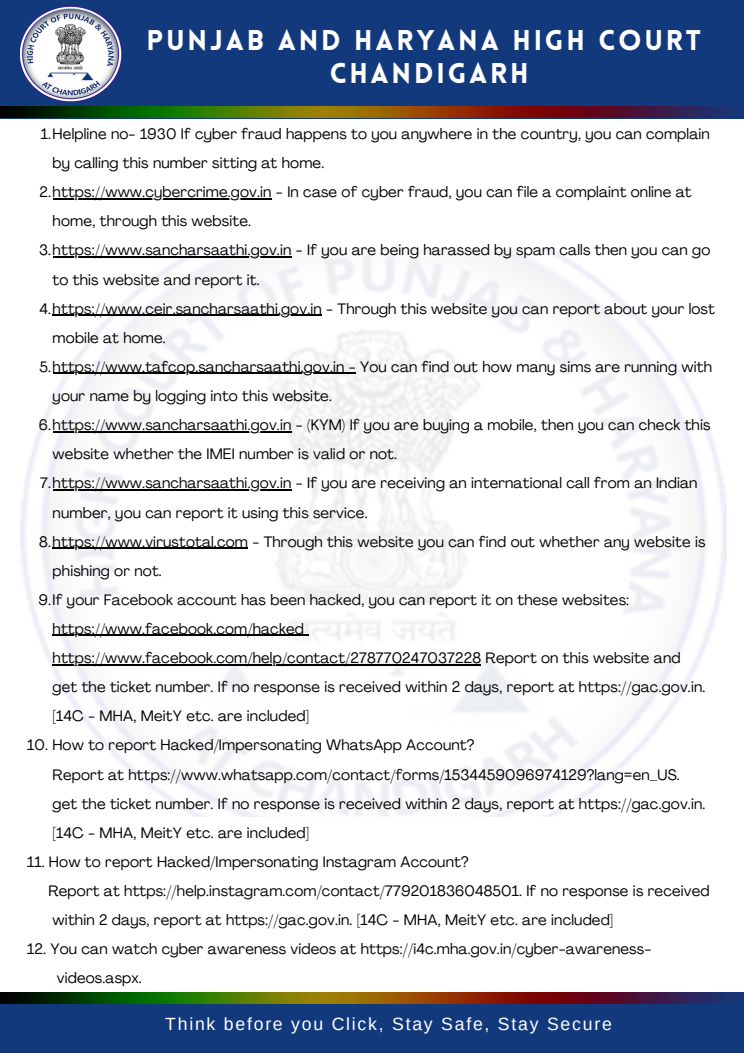
<style>
.page{position:relative;width:744px;height:1053px;background:#fff}
.page>*{position:absolute;margin:0;border:0;box-sizing:border-box;transform-origin:0 0}
.t1{font:900 27.92px/33.3px "Lovelo";letter-spacing:.1em;color:#fff;text-align:center}
.t2{font:17.68px "Arimo";letter-spacing:.1em;color:#fff}
.t3{font:14.96px/29.1px "Agrandir";letter-spacing:.01em;color:#000}
</style>
<div class="page">
<img style="left:20px;top:250px;width:707px;height:566px">
<div style="left:0;top:0;width:744px;height:119px;background:#13397d"></div>
<div style="left:0;top:994px;width:744px;height:58px;background:#13397d"></div>
<img style="left:0;top:107px;width:730px;height:11px">
<img style="left:0;top:992px;width:744px;height:11px">
<hr style="left:53px;top:198px;width:52px;height:1px;background:#000">
<hr style="left:105px;top:198px;width:167px;height:1px;background:#000">
<hr style="left:53px;top:256px;width:52px;height:1px;background:#000">
<hr style="left:105px;top:256px;width:40px;height:1px;background:#000">
<hr style="left:145px;top:256px;width:147px;height:1px;background:#000">
<hr style="left:53px;top:314px;width:269px;height:2px;background:#000">
<hr style="left:53px;top:373px;width:292px;height:1px;background:#000">
<hr style="left:53px;top:431px;width:52px;height:1px;background:#000">
<hr style="left:105px;top:431px;width:40px;height:1px;background:#000">
<hr style="left:145px;top:431px;width:147px;height:1px;background:#000">
<hr style="left:53px;top:489px;width:52px;height:1px;background:#000">
<hr style="left:105px;top:489px;width:40px;height:1px;background:#000">
<hr style="left:145px;top:489px;width:147px;height:1px;background:#000">
<hr style="left:53px;top:547px;width:195px;height:1px;background:#000">
<hr style="left:53px;top:635px;width:251px;height:1px;background:#000">
<hr style="left:53px;top:664px;width:428px;height:1px;background:#000">
<img style="left:20px;top:7px;width:101px;height:94px">
<h1 class="t1" style="left:147px;top:26px;width:556px">PUNJAB AND HARYANA HIGH COURT<br>CHANDIGARH</h1>
<p class="t3" style="left:41px;top:121px;width:670px">1.Helpline no- 1930 If cyber fraud happens to you anywhere in the country, you can complain</p>
<p class="t3" style="left:53px;top:150px;width:273px">by calling this number sitting at home.</p>
<p class="t3" style="left:39px;top:179px;width:654px">2.https://www.cybercrime.gov.in - In case of cyber fraud, you can file a complaint online at</p>
<p class="t3" style="left:53px;top:208px;width:200px">home, through this website.</p>
<p class="t3" style="left:39px;top:237px;width:673px">3.https://www.sancharsaathi.gov.in - If you are being harassed by spam calls then you can go</p>
<p class="t3" style="left:53px;top:266px;width:209px">to this website and report it.</p>
<p class="t3" style="left:39px;top:295px;width:677px">4.https://www.ceir.sancharsaathi.gov.in - Through this website you can report about your lost</p>
<p class="t3" style="left:53px;top:324px;width:115px">mobile at home.</p>
<p class="t3" style="left:39px;top:353px;width:674px">5.https://www.tafcop.sancharsaathi.gov.in - You can find out how many sims are running with</p>
<p class="t3" style="left:53px;top:383px;width:281px">your name by logging into this website.</p>
<p class="t3" style="left:39px;top:412px;width:673px">6.https://www.sancharsaathi.gov.in - (KYM) If you are buying a mobile, then you can check this</p>
<p class="t3" style="left:53px;top:441px;width:346px">website whether the IMEI number is valid or not.</p>
<p class="t3" style="left:40px;top:470px;width:659px">7.https://www.sancharsaathi.gov.in - If you are receiving an international call from an Indian</p>
<p class="t3" style="left:53px;top:499px;width:316px">number, you can report it using this service.</p>
<p class="t3" style="left:39px;top:528px;width:668px">8.https://www.virustotal.com - Through this website you can find out whether any website is</p>
<p class="t3" style="left:53px;top:557px;width:111px">phishing or not.</p>
<p class="t3" style="left:38px;top:586px;width:592px">9.If your Facebook account has been hacked, you can report it on these websites:</p>
<p class="t3" style="left:53px;top:615px;width:253px">https://www.facebook.com/hacked</p>
<p class="t3" style="left:53px;top:644px;width:629px">https://www.facebook.com/help/contact/278770247037228 Report on this website and</p>
<p class="t3" style="left:53px;top:674px;width:654px">get the ticket number. If no response is received within 2 days, report at https://gac.gov.in.</p>
<p class="t3" style="left:53px;top:703px;width:258px">[14C - MHA, MeitY etc. are included]</p>
<p class="t3" style="left:53px;top:732px;width:654px;text-indent:-25px">10. How to report Hacked/Impersonating WhatsApp Account?<br>Report at https://www.whatsapp.com/contact/forms/1534459096974129?lang=en_US. get the ticket number. If no response is received within 2 days, report at https://gac.gov.in. [14C - MHA, MeitY etc. are included]</p>
<p class="t3" style="left:48px;top:848px;width:663px;text-indent:-21px">11. How to report Hacked/Impersonating Instagram Account?<br>Report at https://help.instagram.com/contact/779201836048501. If no response is received within 2 days, report at https://gac.gov.in. [14C - MHA, MeitY etc. are included]</p>
<p class="t3" style="left:57px;top:935px;width:596px;text-indent:-30px">12. You can watch cyber awareness videos at https://i4c.mha.gov.in/cyber-awareness&shy;videos.aspx.</p>
<p class="t2" style="left:165px;top:1013px;width:448px">Think before you Click, Stay Safe, Stay Secure</p>
</div>
